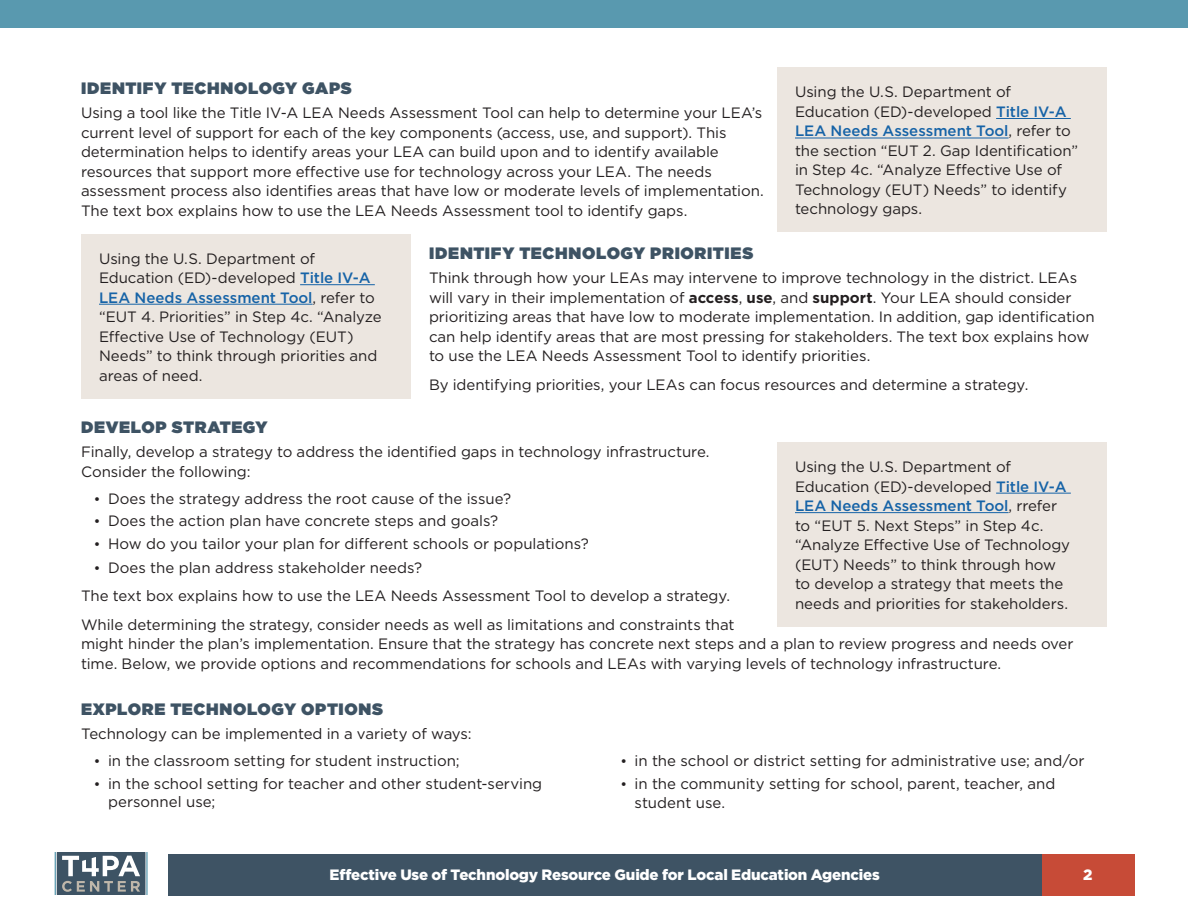
<style>
.page{position:relative;width:1188px;height:918px;background:#fff}
.page>*{position:absolute;margin:0;border:0;box-sizing:border-box;transform-origin:0 0}
.t1{font:900 16.5px "Gotham";letter-spacing:.04em;color:#3e5364}
.t2{font:15px/19.5px "Gotham";letter-spacing:-.005em;color:#231f20}
.t3{font:900 15px "Gotham";letter-spacing:-.015em;color:#fff}
.s1{font-weight:500;color:#1663a7}
.s2{font-weight:700}
.s3{font-family:"Times New Roman"}
</style>
<div class="page">
<div style="left:1041px;top:854px;width:94px;height:41px;background:#c74b37"></div>
<div style="left:168px;top:854px;width:873px;height:41px;background:#3e5364"></div>
<svg style="left:55px;top:853px;width:93px;height:41px;background:#70808b"></svg>
<div style="left:0;top:0;width:1188px;height:28px;background:#5999af"></div>
<div style="left:777px;top:68px;width:330px;height:164px;background:#ece6e0"></div>
<hr style="left:996px;top:118px;width:75px;height:1px;background:#1663a7">
<hr style="left:795px;top:138px;width:214px;height:1px;background:#1663a7">
<div style="left:81px;top:234px;width:330px;height:165px;background:#ece6e0"></div>
<hr style="left:300px;top:284px;width:75px;height:1px;background:#1663a7">
<hr style="left:99px;top:304px;width:214px;height:1px;background:#1663a7">
<div style="left:777px;top:442px;width:330px;height:185px;background:#ece6e0"></div>
<hr style="left:996px;top:493px;width:75px;height:1px;background:#1663a7">
<hr style="left:795px;top:512px;width:214px;height:1px;background:#1663a7">
<h3 class="t1" style="left:81px;top:77px;width:272px">IDENTIFY TECHNOLOGY GAPS</h3>
<p class="t2" style="left:81px;top:103px;width:684px">Using a tool like the Title IV-A LEA Needs Assessment Tool can help to determine your LEA’s current level of support for each of the key components (access, use, and support). This determination helps to identify areas your LEA can build upon and to identify available resources that support more effective use for technology across your LEA. The needs assessment process also identifies areas that have low or moderate levels of implementation.<br>The text box explains how to use the LEA Needs Assessment tool to identify gaps.</p>
<p class="t2" style="left:795px;top:82px;width:285px">Using the U.S. Department of Education (ED)-developed <span class="s1">Title IV-A LEA Needs Assessment Tool</span>, refer to the section “EUT 2. Gap Identification” in Step 4c. “Analyze Effective Use of Technology (EUT) Needs” to identify technology gaps.</p>
<p class="t2" style="left:99px;top:248px;width:284px">Using the U.S. Department of<br>Education (ED)-developed <span class="s1">Title IV-A<br>LEA Needs Assessment Tool</span>, refer to “EUT 4. Priorities” in Step 4c. “Analyze<br>Effective Use of Technology (EUT)<br>Needs” to think through priorities and areas of need.</p>
<h3 class="t1" style="left:429px;top:242px;width:326px">IDENTIFY TECHNOLOGY PRIORITIES</h3>
<p class="t2" style="left:429px;top:268px;width:667px">Think through how your LEAs may intervene to improve technology in the district. LEAs will vary in their implementation of <span class="s2">access</span>, <span class="s2">use</span>, and <span class="s2">support</span>. Your LEA should consider prioritizing areas that have low to moderate implementation. In addition, gap identification can help identify areas that are most pressing for stakeholders. The text box explains how to use the LEA Needs Assessment Tool to identify priorities.</p>
<p class="t2" style="left:429px;top:374px;width:601px">By identifying priorities, your LEAs can focus resources and determine a strategy.</p>
<h3 class="t1" style="left:81px;top:416px;width:188px">DEVELOP STRATEGY</h3>
<p class="t2" style="left:81px;top:442px;width:630px">Finally, develop a strategy to address the identified gaps in technology infrastructure.<br>Consider the following:</p>
<p class="t2" style="left:94px;top:488px;width:418px"><span class="s3">•</span> Does the strategy address the root cause of the issue?</p>
<p class="t2" style="left:94px;top:511px;width:405px"><span class="s3">•</span> Does the action plan have concrete steps and goals?</p>
<p class="t2" style="left:94px;top:533px;width:496px"><span class="s3">•</span> How do you tailor your plan for different schools or populations?</p>
<p class="t2" style="left:94px;top:558px;width:329px"><span class="s3">•</span> Does the plan address stakeholder needs?</p>
<p class="t2" style="left:81px;top:586px;width:651px">The text box explains how to use the LEA Needs Assessment Tool to develop a strategy.</p>
<p class="t2" style="left:81px;top:615px;width:994px">While determining the strategy, consider needs as well as limitations and constraints that<br>might hinder the plan’s implementation. Ensure that the strategy has concrete next steps and a plan to review progress and needs over time. Below, we provide options and recommendations for schools and LEAs with varying levels of technology infrastructure.</p>
<p class="t2" style="left:795px;top:457px;width:277px">Using the U.S. Department of Education (ED)-developed <span class="s1">Title IV-A LEA Needs Assessment Tool</span>, rrefer to “EUT 5. Next Steps” in Step 4c. “Analyze Effective Use of Technology (EUT) Needs” to think through how to develop a strategy that meets the needs and priorities for stakeholders.</p>
<h3 class="t1" style="left:81px;top:698px;width:304px">EXPLORE TECHNOLOGY OPTIONS</h3>
<p class="t2" style="left:81px;top:724px;width:392px">Technology can be implemented in a variety of ways:</p>
<p class="t2" style="left:94px;top:751px;width:367px"><span class="s3">•</span> in the classroom setting for student instruction;</p>
<p class="t2" style="left:108px;top:774px;width:436px;line-height:18px;text-indent:-14px"><span class="s3">•</span> in the school setting for teacher and other student-serving personnel use;</p>
<p class="t2" style="left:621px;top:751px;width:465px"><span class="s3">•</span> in the school or district setting for administrative use; and/or</p>
<p class="t2" style="left:634px;top:773px;width:423px;text-indent:-14px"><span class="s3">•</span> in the community setting for school, parent, teacher, and student use.</p>
<p class="t3" style="left:329px;top:864px;width:552px">Effective Use of Technology Resource Guide for Local Education Agencies</p>
<p class="t3" style="left:1083px;top:864px;width:11px">2</p>
</div>
